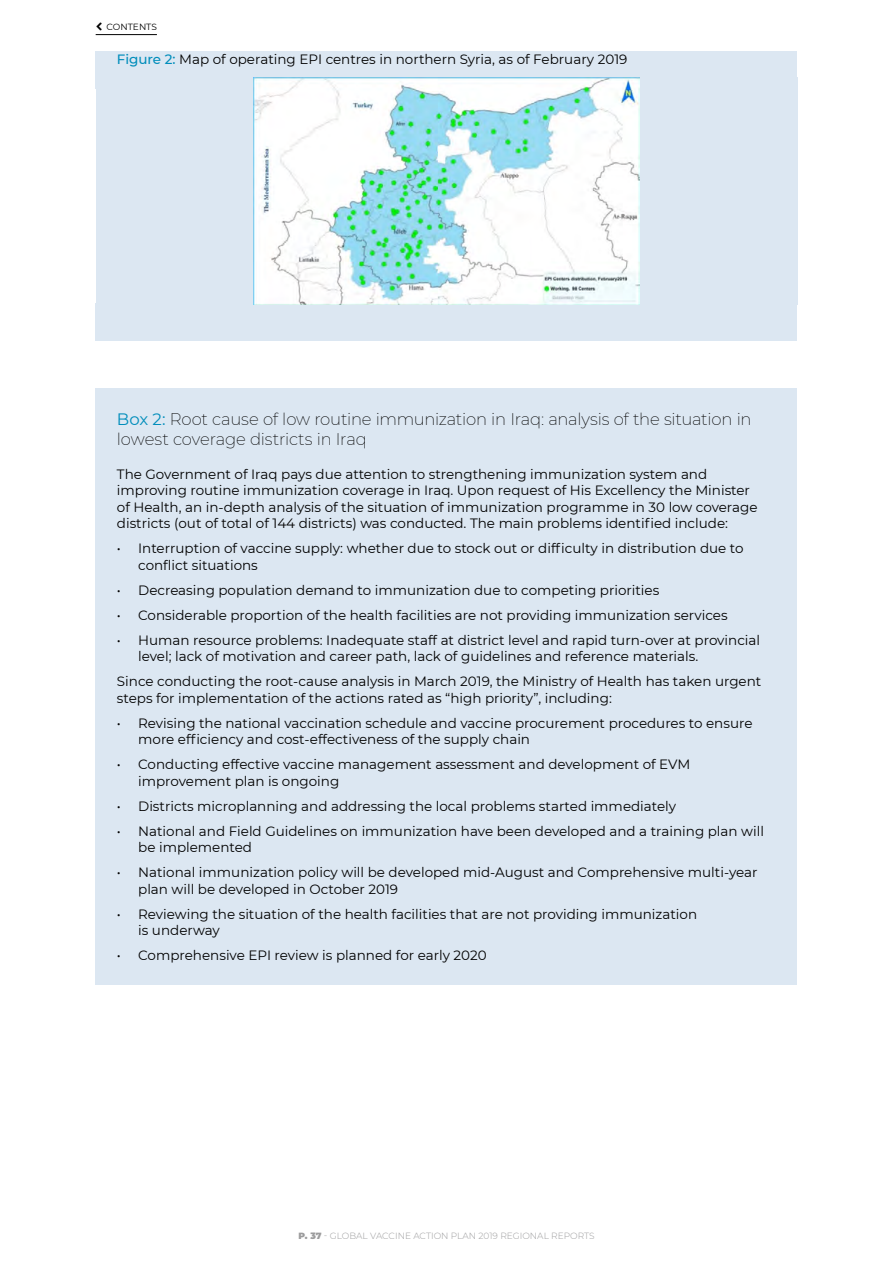
<style>
.page{position:relative;width:893px;height:1263px;background:#fff}
.page>*{position:absolute;margin:0;border:0;box-sizing:border-box;transform-origin:0 0}
.Bos_Titre_haut{font:200 16.5px/19.8px "Montserrat";letter-spacing:-.015em;color:#000}
.Box_Body{font:13.5px/16.5px "Montserrat";color:#000}
.Box_Figure{font:13.5px "Montserrat";color:#000}
.t1{font:300 9px "Montserrat";color:#9c9c9d}
.t2{font:9px "Montserrat";color:#000}
.s1{font-weight:500;color:#008dbb}
.s2{font-weight:400;color:#008dbb}
.s3{font-weight:900}
</style>
<div class="page">
<div style="left:96px;top:51px;width:701px;height:38px;background:#dce7f2"></div>
<div style="left:96px;top:303px;width:701px;height:38px;background:#dce7f2"></div>
<div style="left:96px;top:388px;width:701px;height:82px;background:#dce7f2"></div>
<div style="left:96px;top:466px;width:701px;height:87px;background:#dce7f2"></div>
<div style="left:96px;top:540px;width:701px;height:54px;background:#dce7f2"></div>
<div style="left:96px;top:582px;width:701px;height:37px;background:#dce7f2"></div>
<div style="left:96px;top:607px;width:701px;height:37px;background:#dce7f2"></div>
<div style="left:96px;top:632px;width:701px;height:54px;background:#dce7f2"></div>
<div style="left:96px;top:673px;width:701px;height:54px;background:#dce7f2"></div>
<div style="left:96px;top:715px;width:701px;height:54px;background:#dce7f2"></div>
<div style="left:96px;top:756px;width:701px;height:54px;background:#dce7f2"></div>
<div style="left:96px;top:798px;width:701px;height:37px;background:#dce7f2"></div>
<div style="left:96px;top:823px;width:701px;height:54px;background:#dce7f2"></div>
<div style="left:96px;top:864px;width:701px;height:54px;background:#dce7f2"></div>
<div style="left:96px;top:906px;width:701px;height:54px;background:#dce7f2"></div>
<div style="left:96px;top:947px;width:701px;height:38px;background:#dce7f2"></div>
<div style="left:96px;top:78px;width:701px;height:227px;background:#dce7f2"></div>
<img style="left:254px;top:78px;width:385px;height:227px">
<hr style="left:96px;top:34px;width:61px;height:1px;background:#000">
<p class="t2" style="left:107px;top:21px;width:52px">CONTENTS</p>
<p class="Box_Figure" style="left:117px;top:50px;width:512px"><span class="s1">Figure 2:</span> Map of operating EPI centres in northern Syria, as of February 2019</p>
<p class="Bos_Titre_haut" style="left:117px;top:409px;width:636px"><span class="s2">Box 2:</span> Root cause of low routine immunization in Iraq: analysis of the situation in lowest coverage districts in Iraq</p>
<p class="Box_Body" style="left:117px;top:465px;width:642px">The Government of Iraq pays due attention to strengthening immunization system and improving routine immunization coverage in Iraq. Upon request of His Excellency the Minister of Health, an in-depth analysis of the situation of immunization programme in 30 low coverage districts (out of total of 144 districts) was conducted. The main problems identified include:</p>
<p class="Box_Body" style="left:138px;top:540px;width:607px;text-indent:-21px">• Interruption of vaccine supply: whether due to stock out or difficulty in distribution due to conflict situations</p>
<p class="Box_Body" style="left:117px;top:581px;width:544px">• Decreasing population demand to immunization due to competing priorities</p>
<p class="Box_Body" style="left:117px;top:606px;width:612px">• Considerable proportion of the health facilities are not providing immunization services</p>
<p class="Box_Body" style="left:138px;top:631px;width:623px;text-indent:-21px">• Human resource problems: Inadequate staff at district level and rapid turn-over at provincial level; lack of motivation and career path, lack of guidelines and reference materials.</p>
<p class="Box_Body" style="left:117px;top:673px;width:646px">Since conducting the root-cause analysis in March 2019, the Ministry of Health has taken urgent steps for implementation of the actions rated as “high priority”, including:</p>
<p class="Box_Body" style="left:138px;top:714px;width:616px;text-indent:-21px">• Revising the national vaccination schedule and vaccine procurement procedures to ensure more efficiency and cost-effectiveness of the supply chain</p>
<p class="Box_Body" style="left:138px;top:756px;width:554px;text-indent:-21px">• Conducting effective vaccine management assessment and development of EVM improvement plan is ongoing</p>
<p class="Box_Body" style="left:117px;top:797px;width:561px">• Districts microplanning and addressing the local problems started immediately</p>
<p class="Box_Body" style="left:138px;top:822px;width:627px;text-indent:-21px">• National and Field Guidelines on immunization have been developed and a training plan will be implemented</p>
<p class="Box_Body" style="left:138px;top:864px;width:621px;text-indent:-21px">• National immunization policy will be developed mid-August and Comprehensive multi-year plan will be developed in October 2019</p>
<p class="Box_Body" style="left:138px;top:905px;width:560px;text-indent:-21px">• Reviewing the situation of the health facilities that are not providing immunization is underway</p>
<p class="Box_Body" style="left:117px;top:947px;width:371px">• Comprehensive EPI review is planned for early 2020</p>
<p class="t1" style="left:298px;top:1229px;width:298px"><span class="s3">P. 37</span> - GLOBAL VACCINE ACTION PLAN 2019 REGIONAL REPORTS</p>
</div>
